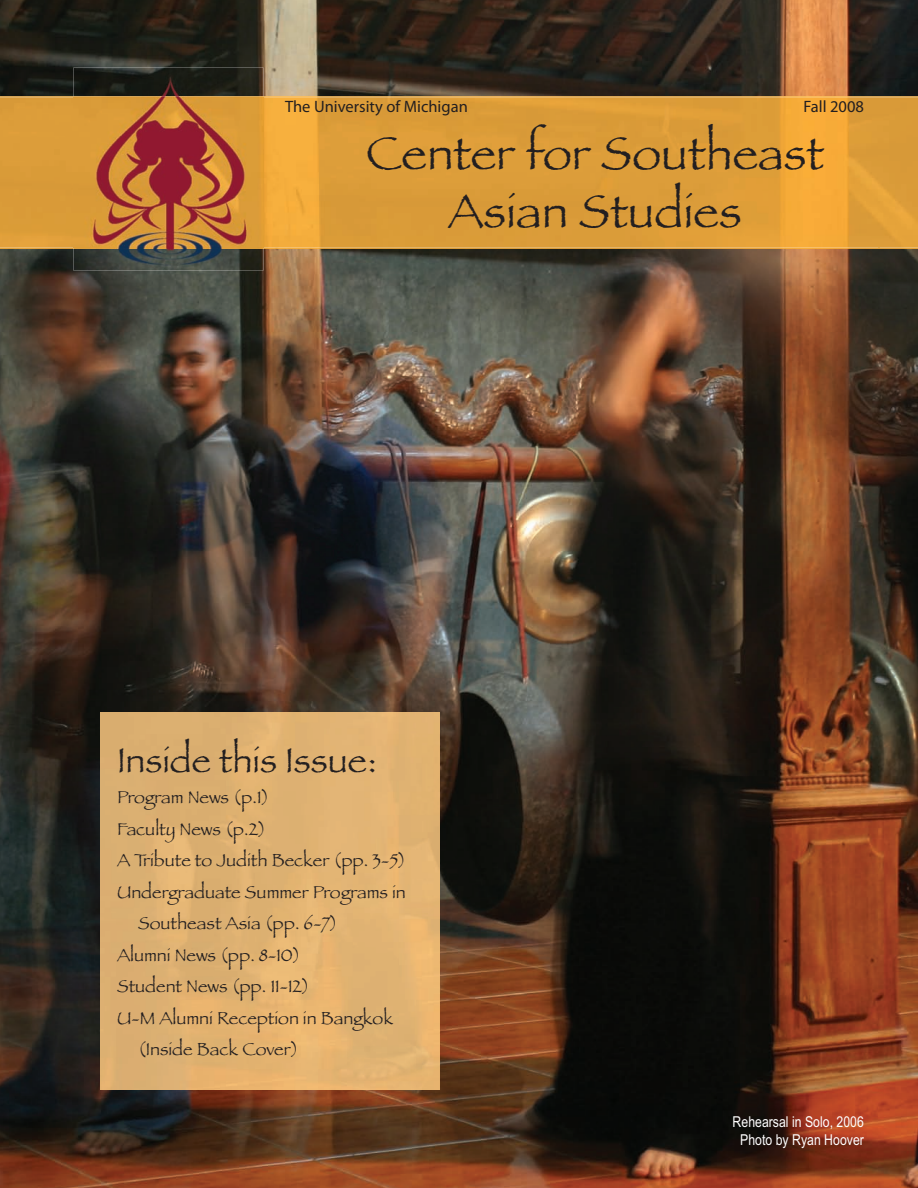
<style>
.page{position:relative;width:918px;height:1188px;background:#fff}
.page>*{position:absolute;margin:0;border:0;box-sizing:border-box;transform-origin:0 0}
.t1{font:48px/57.6px "Papyrus";color:#231f20;text-align:center}
.t2{font:36px "Papyrus";color:#231f20}
.t3{font:18px "Papyrus";color:#231f20}
.t4{font:16.5px "Myriad Pro";color:#231f20}
.t5{font:15px/18px "Arial Narrow";color:#fff;text-align:center}
</style>
<div class="page">
<img style="left:0;top:0;width:918px;height:1188px">
<img style="left:100px;top:712px;width:339px;height:378px">
<svg style="left:0;top:98px;width:878px;height:149px;background:#e09f39"></svg>
<img style="left:0;top:96px;width:73px;height:2px">
<img style="left:263px;top:96px;width:655px;height:51px">
<img style="left:878px;top:147px;width:40px;height:102px">
<img style="left:0;top:247px;width:73px;height:2px">
<img style="left:263px;top:247px;width:616px;height:2px">
<img style="left:73px;top:68px;width:190px;height:203px">
<img style="left:73px;top:96px;width:190px;height:153px">
<p class="t4" style="left:285px;top:100px;width:184px">The University of Michigan</p>
<p class="t4" style="left:804px;top:100px;width:62px">Fall 2008</p>
<p class="t1" style="left:366px;top:127px;width:459px">Center for Southeast<br>Asian Studies</p>
<p class="t2" style="left:117px;top:738px;width:262px">Inside this Issue:</p>
<p class="t3" style="left:117px;top:786px;width:154px">Program News (p.1)</p>
<p class="t3" style="left:117px;top:818px;width:150px">Faculty News (p.2)</p>
<p class="t3" style="left:117px;top:849px;width:291px">A Tribute to Judith Becker (pp. 3-5)</p>
<p class="t3" style="left:117px;top:881px;width:290px">Undergraduate Summer Programs in</p>
<p class="t3" style="left:138px;top:912px;width:201px">Southeast Asia (pp. 6-7)</p>
<p class="t3" style="left:117px;top:944px;width:185px">Alumni News (pp. 8-10)</p>
<p class="t3" style="left:117px;top:975px;width:194px">Student News (pp. 11-12)</p>
<p class="t3" style="left:117px;top:1007px;width:278px">U-M Alumni Reception in Bangkok</p>
<p class="t3" style="left:138px;top:1038px;width:162px">(Inside Back Cover)</p>
<p class="t5" style="left:733px;top:1114px;width:133px">Rehearsal in Solo, 2006<br>Photo by Ryan Hoover</p>
</div>
